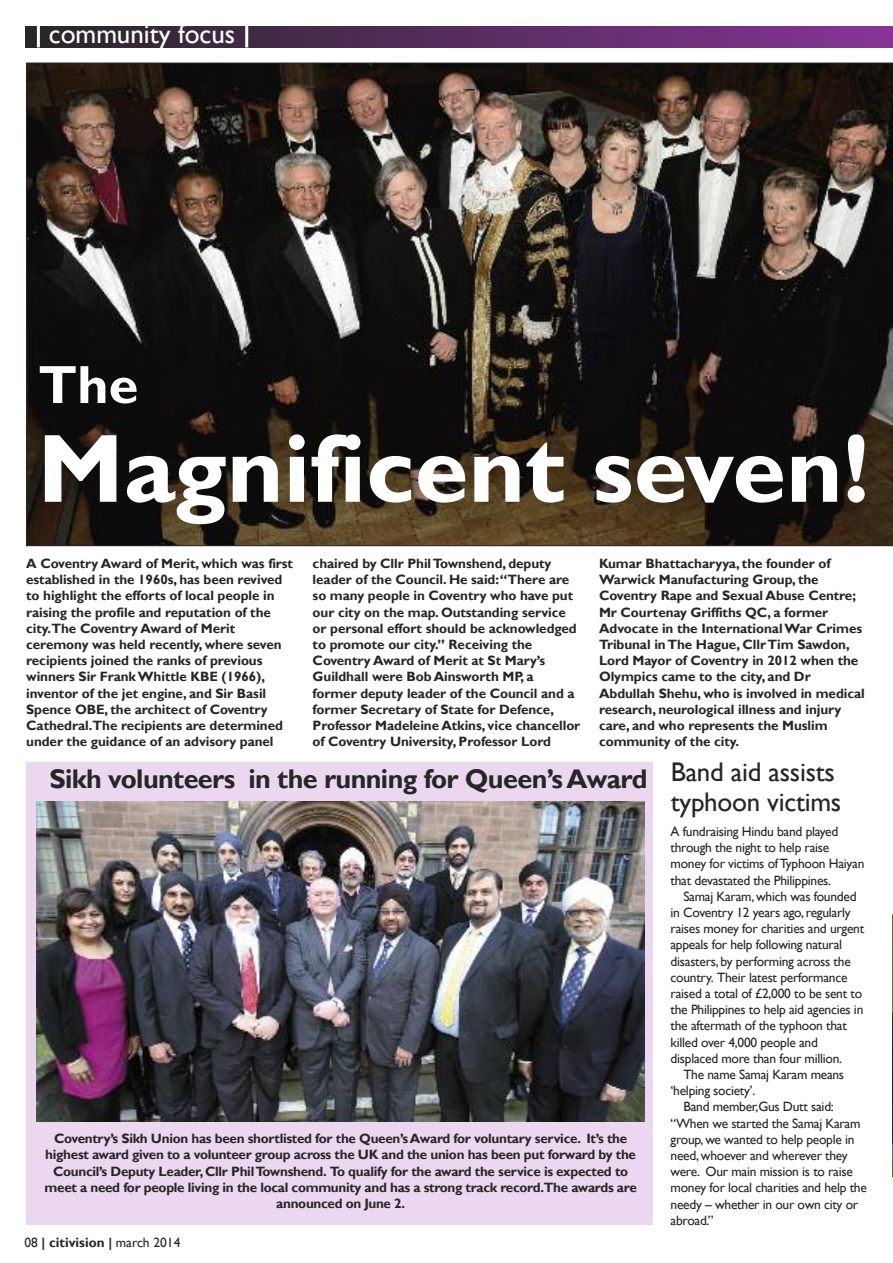
<style>
.page{position:relative;width:893px;height:1263px;background:#fff}
.page>*{position:absolute;margin:0;border:0;box-sizing:border-box;transform-origin:0 0}
.t1{font:700 97.5px "Gill Sans";color:#fff}
.t2{font:700 54px "Gill Sans";color:#fff}
.t3{font:700 27px/22.8px "Gill Sans";letter-spacing:-.02em;color:#272627;text-align:right}
.t4{font:27px "Gill Sans";color:#fff}
.t5{font:700 13.5px/16.2px "Gill Sans";letter-spacing:-.005em;color:#272627}
.t6{font:13.5px/16.2px "Gill Sans";letter-spacing:-.02em;color:#272627}
.s1{font-weight:400}
</style>
<div class="page">
<div style="left:26px;top:26px;width:867px;height:21px;background:linear-gradient(to right,#282627,#863597)"></div>
<hr style="left:37px;top:25px;width:3px;height:22px;background:#fff">
<hr style="left:245px;top:26px;width:3px;height:21px;background:#fff">
<svg style="left:26px;top:63px;width:867px;height:483px;background:#332b25"></svg>
<div style="left:27px;top:762px;width:626px;height:463px;background:#ecd7f0"></div>
<img style="left:37px;top:802px;width:607px;height:320px">
<svg style="left:892px;top:914px;width:1px;height:263px"></svg>
<h3 class="t4" style="left:49px;top:18px;width:188px">community focus</h3>
<h2 class="t2" style="left:38px;top:353px;width:102px">The</h2>
<h1 class="t1" style="left:37px;top:411px;width:833px">Magnificent seven!</h1>
<p class="t5" style="left:26px;top:555px;width:268px">A Coventry Award of Merit, which was first established in the 1960s, has been revived to highlight the efforts of local people in raising the profile and reputation of the city.The Coventry Award of Merit ceremony was held recently, where seven recipients joined the ranks of previous winners Sir FrankWhittle KBE (1966), inventor of the jet engine, and Sir Basil Spence OBE, the architect of Coventry Cathedral.The recipients are determined under the guidance of an advisory panel</p>
<p class="t5" style="left:313px;top:555px;width:269px">chaired by Cllr PhilTownshend, deputy leader of the Council. He said:“There are so many people in Coventry who have put our city on the map. Outstanding service or personal effort should be acknowledged to promote our city.” Receiving the Coventry Award of Merit at St Mary’s Guildhall were Bob Ainsworth MP, a former deputy leader of the Council and a former Secretary of State for Defence, Professor Madeleine Atkins, vice chancellor of Coventry University, Professor Lord</p>
<p class="t5" style="left:599px;top:555px;width:267px">Kumar Bhattacharyya, the founder of Warwick Manufacturing Group, the Coventry Rape and Sexual Abuse Centre; Mr Courtenay Griffiths QC, a former Advocate in the InternationalWar Crimes Tribunal inThe Hague, CllrTim Sawdon, Lord Mayor of Coventry in 2012 when the Olympics came to the city, and Dr Abdullah Shehu, who is involved in medical research, neurological illness and injury care, and who represents the Muslim community of the city.</p>
<h3 class="t3" style="left:49px;top:767px;width:793px">Sikh volunteers in the running for Queen’s Award <sup>Band</sup> <sup>aid</sup> <sup>assists </sup><span class="s1">typhoon victims</span></h3>
<p class="t5" style="left:45px;top:1130px;width:594px;text-align:center">Coventry’s Sikh Union has been shortlisted for the Queen’s Award for voluntary service. It’s the highest award given to a volunteer group across the UK and the union has been put forward by the Council’s Deputy Leader, Cllr PhilTownshend. To qualify for the award the service is expected to meet a need for people living in the local community and has a strong track record.The awards are announced on June 2.</p>
<p class="t5" style="left:24px;top:1234px;width:158px"><span class="s1">08</span> | citivision | <span class="s1">march 2014</span></p>
<p class="t6" style="left:671px;top:823px;width:195px">A fundraising Hindu band played through the night to help raise money for victims ofTyphoon Haiyan that devastated the Philippines.</p>
<p class="t6" style="left:671px;top:888px;width:195px;text-indent:13px">Samaj Karam, which was founded in Coventry 12 years ago, regularly raises money for charities and urgent appeals for help following natural disasters, by performing across the country. Their latest performance raised a total of £2,000 to be sent to the Philippines to help aid agencies in the aftermath of the typhoon that killed over 4,000 people and displaced more than four million.</p>
<p class="t6" style="left:671px;top:1066px;width:175px;text-indent:13px">The name Samaj Karam means ‘helping society’.</p>
<p class="t6" style="left:671px;top:1098px;width:198px;text-indent:13px">Band member,Gus Dutt said: “When we started the Samaj Karam group, we wanted to help people in need, whoever and wherever they were. Our main mission is to raise money for local charities and help the needy – whether in our own city or abroad.”</p>
</div>
